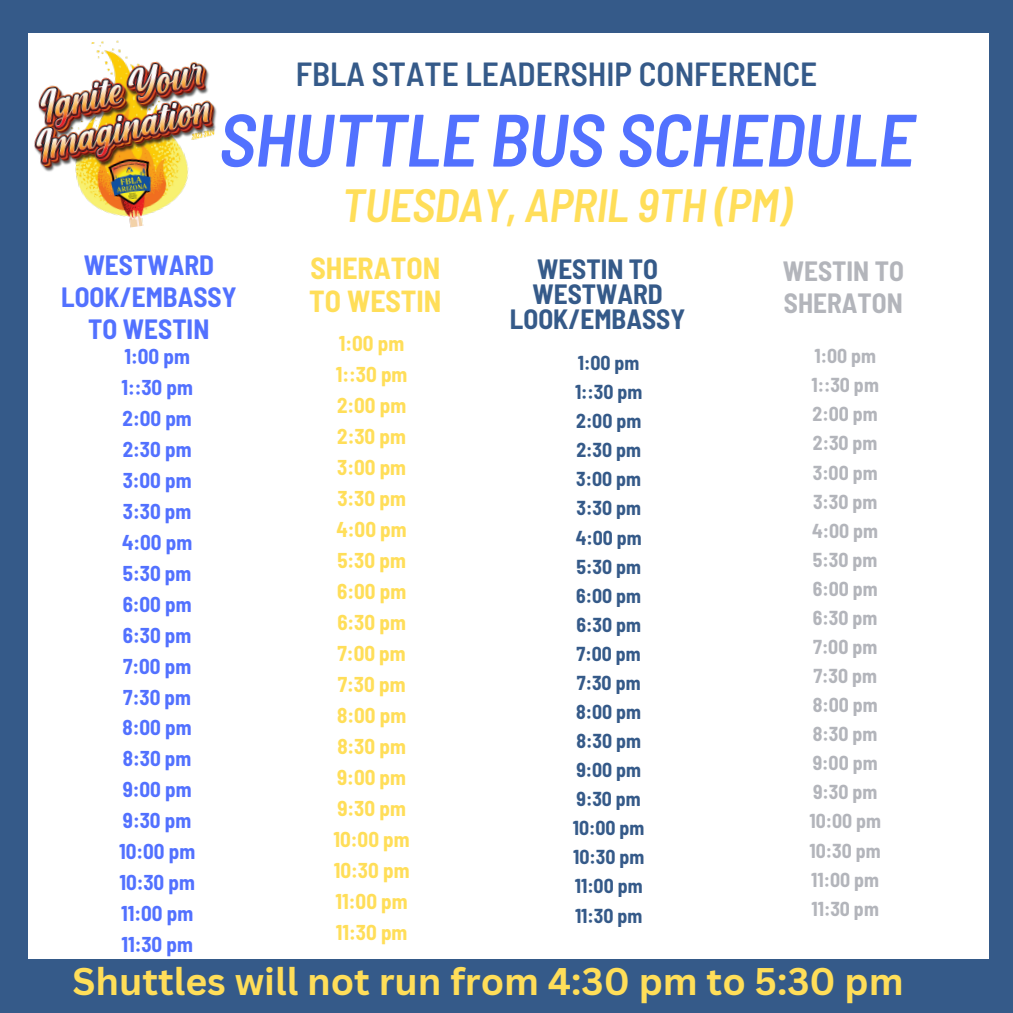
<style>
.page{position:relative;width:1013px;height:1013px;background:#fff}
.page>*{position:absolute;margin:0;border:0;box-sizing:border-box;transform-origin:0 0}
.t1{font:italic 600 semi-condensed 74px "Barlow";letter-spacing:-.01em;color:#5271ff}
.t2{font:italic 600 semi-condensed 46.5px "Barlow";letter-spacing:-.01em;color:#ffde59}
.t3{font:700 37.5px "Canva Sans";color:#ffde59}
.t4{font:600 semi-condensed 33.38px "Barlow";color:#355a89}
.t5{font:700 semi-condensed 29.75px/32.8px "Barlow";color:#ffde59}
.t6{font:700 semi-condensed 27.25px/25.2px "Barlow";color:#355a89;text-align:center}
.t7{font:700 semi-condensed 27.25px/31.9px "Barlow";color:#5271ff;text-align:center}
.t8{font:700 semi-condensed 27.25px/31.9px "Barlow";color:#b3b5bb}
.t9{font:700 semi-condensed 21px "Barlow";color:#5271ff}
.t10{font:700 semi-condensed 21px "Barlow";color:#ffde59}
.t11{font:700 semi-condensed 19.75px "Barlow";color:#355a89}
.t12{font:700 semi-condensed 19.75px "Barlow";color:#b3b5bb}
</style>
<div class="page">
<div style="left:0;top:0;width:1012px;height:1012px;background:#355a89"></div>
<div style="left:28px;top:33px;width:960px;height:925px;background:#fff"></div>
<img style="left:34px;top:40px;width:183px;height:188px">
<p class="t4" style="left:296px;top:52px;width:523px">FBLA STATE LEADERSHIP CONFERENCE</p>
<p class="t1" style="left:219px;top:93px;width:697px">SHUTTLE BUS SCHEDULE</p>
<p class="t7" style="left:61px;top:248px;width:177px">WESTWARD<br>LOOK/EMBASSY<br>TO WESTIN</p>
<h4 class="t9" style="left:124px;top:343px;width:67px">1:00 pm</h4>
<h1 class="t9" style="left:121px;top:374px;width:73px">1::30 pm</h1>
<h2 class="t9" style="left:122px;top:405px;width:71px">2:00 pm</h2>
<h5 class="t9" style="left:123px;top:436px;width:70px">2:30 pm</h5>
<h5 class="t9" style="left:123px;top:467px;width:70px">3:00 pm</h5>
<h5 class="t9" style="left:123px;top:498px;width:70px">3:30 pm</h5>
<h5 class="t9" style="left:122px;top:528px;width:72px">4:00 pm</h5>
<p class="t9" style="left:123px;top:559px;width:70px">5:30 pm</p>
<p class="t9" style="left:123px;top:590px;width:71px">6:00 pm</p>
<p class="t9" style="left:123px;top:621px;width:70px">6:30 pm</p>
<p class="t9" style="left:123px;top:652px;width:70px">7:00 pm</p>
<p class="t9" style="left:123px;top:683px;width:69px">7:30 pm</p>
<p class="t9" style="left:123px;top:714px;width:71px">8:00 pm</p>
<p class="t9" style="left:123px;top:745px;width:70px">8:30 pm</p>
<p class="t9" style="left:123px;top:776px;width:70px">9:00 pm</p>
<p class="t9" style="left:123px;top:807px;width:70px">9:30 pm</p>
<p class="t9" style="left:119px;top:838px;width:78px">10:00 pm</p>
<p class="t9" style="left:119px;top:869px;width:77px">10:30 pm</p>
<p class="t9" style="left:121px;top:900px;width:74px">11:00 pm</p>
<p class="t9" style="left:121px;top:931px;width:73px">11:30 pm</p>
<p class="t2" style="left:342px;top:175px;width:451px">TUESDAY, APRIL 9TH (PM)</p>
<p class="t5" style="left:309px;top:251px;width:134px">SHERATON<br>TO WESTIN</p>
<p class="t10" style="left:339px;top:330px;width:67px">1:00 pm</p>
<p class="t10" style="left:336px;top:361px;width:73px">1::30 pm</p>
<p class="t10" style="left:337px;top:392px;width:71px">2:00 pm</p>
<p class="t10" style="left:337px;top:423px;width:70px">2:30 pm</p>
<p class="t10" style="left:337px;top:454px;width:70px">3:00 pm</p>
<p class="t10" style="left:337px;top:485px;width:70px">3:30 pm</p>
<p class="t10" style="left:336px;top:516px;width:72px">4:00 pm</p>
<p class="t10" style="left:337px;top:547px;width:70px">5:30 pm</p>
<p class="t10" style="left:337px;top:578px;width:71px">6:00 pm</p>
<p class="t10" style="left:337px;top:609px;width:70px">6:30 pm</p>
<p class="t10" style="left:337px;top:640px;width:70px">7:00 pm</p>
<p class="t10" style="left:338px;top:671px;width:69px">7:30 pm</p>
<p class="t10" style="left:337px;top:702px;width:71px">8:00 pm</p>
<p class="t10" style="left:337px;top:732px;width:70px">8:30 pm</p>
<p class="t10" style="left:337px;top:763px;width:70px">9:00 pm</p>
<p class="t10" style="left:337px;top:794px;width:70px">9:30 pm</p>
<p class="t10" style="left:333px;top:825px;width:78px">10:00 pm</p>
<p class="t10" style="left:334px;top:856px;width:77px">10:30 pm</p>
<p class="t10" style="left:335px;top:887px;width:74px">11:00 pm</p>
<p class="t10" style="left:336px;top:918px;width:73px">11:30 pm</p>
<p class="t6" style="left:510px;top:255px;width:177px">WESTIN TO<br>WESTWARD<br>LOOK/EMBASSY</p>
<p class="t11" style="left:578px;top:350px;width:63px">1:00 pm</p>
<p class="t11" style="left:575px;top:379px;width:69px">1::30 pm</p>
<p class="t11" style="left:576px;top:408px;width:67px">2:00 pm</p>
<p class="t11" style="left:576px;top:437px;width:66px">2:30 pm</p>
<p class="t11" style="left:576px;top:466px;width:66px">3:00 pm</p>
<p class="t11" style="left:576px;top:495px;width:66px">3:30 pm</p>
<p class="t11" style="left:575px;top:525px;width:67px">4:00 pm</p>
<p class="t11" style="left:576px;top:554px;width:66px">5:30 pm</p>
<p class="t11" style="left:576px;top:583px;width:66px">6:00 pm</p>
<p class="t11" style="left:576px;top:612px;width:66px">6:30 pm</p>
<p class="t11" style="left:576px;top:641px;width:66px">7:00 pm</p>
<p class="t11" style="left:577px;top:670px;width:65px">7:30 pm</p>
<p class="t11" style="left:576px;top:699px;width:66px">8:00 pm</p>
<p class="t11" style="left:576px;top:728px;width:66px">8:30 pm</p>
<p class="t11" style="left:576px;top:757px;width:66px">9:00 pm</p>
<p class="t11" style="left:576px;top:786px;width:66px">9:30 pm</p>
<p class="t11" style="left:573px;top:815px;width:73px">10:00 pm</p>
<p class="t11" style="left:573px;top:844px;width:73px">10:30 pm</p>
<p class="t11" style="left:575px;top:873px;width:69px">11:00 pm</p>
<p class="t11" style="left:575px;top:902px;width:69px">11:30 pm</p>
<p class="t8" style="left:783px;top:254px;width:123px">WESTIN TO<br>SHERATON</p>
<p class="t12" style="left:814px;top:343px;width:63px">1:00 pm</p>
<p class="t12" style="left:811px;top:372px;width:69px">1::30 pm</p>
<p class="t12" style="left:812px;top:401px;width:67px">2:00 pm</p>
<p class="t12" style="left:812px;top:431px;width:66px">2:30 pm</p>
<p class="t12" style="left:812px;top:460px;width:66px">3:00 pm</p>
<p class="t12" style="left:813px;top:489px;width:66px">3:30 pm</p>
<p class="t12" style="left:812px;top:518px;width:67px">4:00 pm</p>
<p class="t12" style="left:813px;top:547px;width:66px">5:30 pm</p>
<p class="t12" style="left:812px;top:576px;width:66px">6:00 pm</p>
<p class="t12" style="left:813px;top:605px;width:66px">6:30 pm</p>
<p class="t12" style="left:813px;top:634px;width:66px">7:00 pm</p>
<p class="t12" style="left:813px;top:663px;width:65px">7:30 pm</p>
<p class="t12" style="left:812px;top:692px;width:66px">8:00 pm</p>
<p class="t12" style="left:813px;top:721px;width:66px">8:30 pm</p>
<p class="t12" style="left:812px;top:750px;width:66px">9:00 pm</p>
<p class="t12" style="left:813px;top:779px;width:66px">9:30 pm</p>
<p class="t12" style="left:809px;top:808px;width:73px">10:00 pm</p>
<p class="t12" style="left:809px;top:837px;width:73px">10:30 pm</p>
<p class="t12" style="left:811px;top:866px;width:69px">11:00 pm</p>
<p class="t12" style="left:811px;top:896px;width:69px">11:30 pm</p>
<p class="t3" style="left:72px;top:954px;width:832px">Shuttles will not run from 4:30 pm to 5:30 pm</p>
</div>
